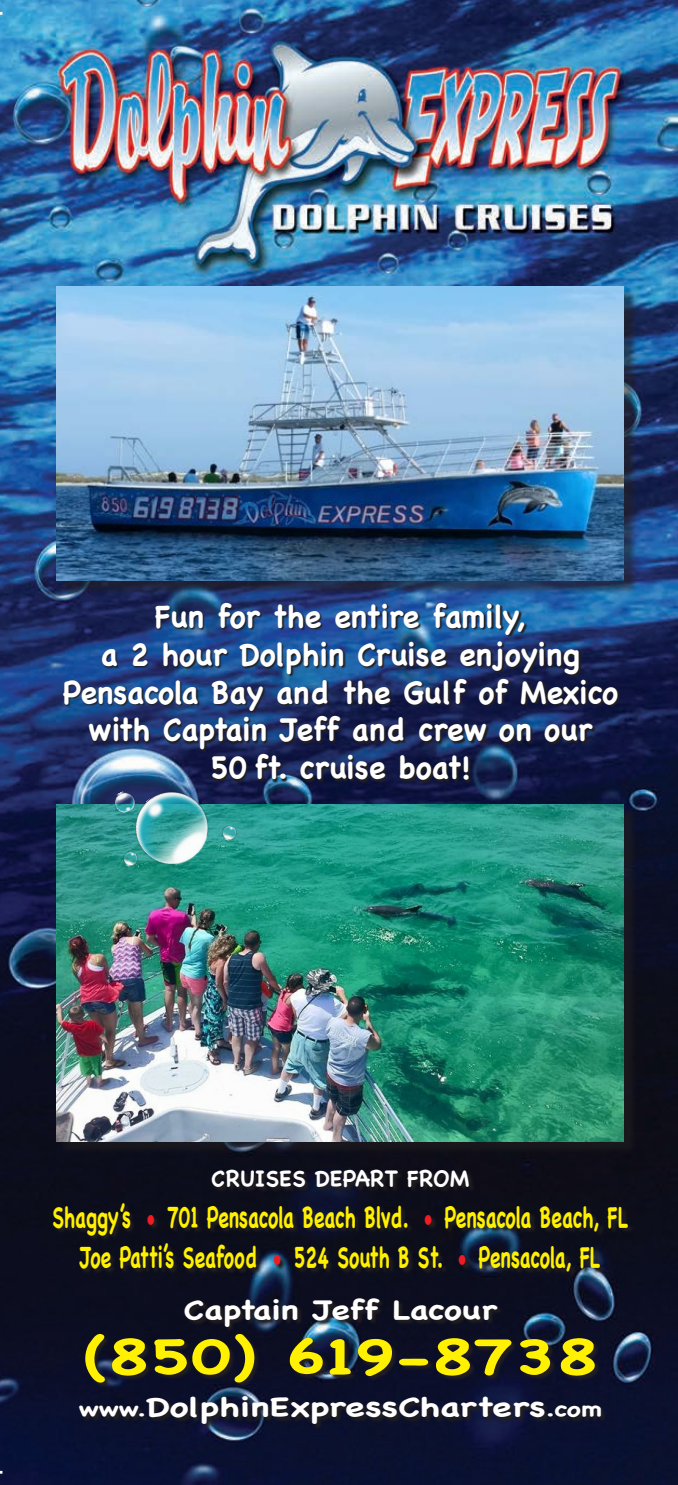
<style>
.page{position:relative;width:678px;height:1485px;background:#fff}
.page>*{position:absolute;margin:0;border:0;box-sizing:border-box;transform-origin:0 0}
.t1{font:700 49.5px "Chalkboard";color:#fff101;scale:1.37 1}
.t2{font:700 31.5px "Chalkboard";color:#fff}
.t3{font:700 29.25px "Chalkboard";color:#fff101;scale:.67 1}
.t4{font:700 27px "Chalkboard";color:#fff;scale:1.33 1}
.t5{font:700 27px "Chalkboard";letter-spacing:-.025em;color:#fff;scale:1.25 1}
.t6{font:700 22.5px "Chalkboard";color:#fff}
.s1{font-size:22.5px;color:#ee1d23}
.s2{font-size:20.25px}
</style>
<div class="page">
<img style="left:0;top:0;width:677px;height:1484px">
<svg style="left:80px;top:1298px;width:527px;height:131px;background:#12152a"></svg>
<svg style="left:53px;top:1169px;width:580px;height:108px;background:#111320"></svg>
<div style="left:59px;top:807px;width:578px;height:347px;background:#231f20;opacity:.57"></div>
<img style="left:56px;top:804px;width:567px;height:337px">
<div style="left:59px;top:289px;width:578px;height:305px;background:#231f20;opacity:.57"></div>
<img style="left:56px;top:286px;width:567px;height:294px">
<svg style="left:64px;top:603px;width:556px;height:180px;background:#1f3564"></svg>
<img style="left:106px;top:786px;width:5px;height:31px">
<img style="left:233px;top:823px;width:8px;height:20px">
<img style="left:111px;top:767px;width:122px;height:120px">
<img style="left:119px;top:849px;width:23px;height:20px">
<p class="t2" style="left:155px;top:597px;width:372px">Fun for the entire family,</p>
<p class="t2" style="left:101px;top:635px;width:480px">a 2 hour Dolphin Cruise enjoying</p>
<p class="t2" style="left:63px;top:673px;width:556px">Pensacola Bay and the Gulf of Mexico</p>
<p class="t2" style="left:88px;top:711px;width:505px">with Captain Jeff and crew on our</p>
<p class="t2" style="left:210px;top:748px;width:262px">50 ft. cruise boat!</p>
<p class="t6" style="left:211px;top:1165px;width:259px">CRUISES DEPART FROM</p>
<p class="t3" style="left:52px;top:1199px;width:861px">Shaggy’s <span class="s1">•</span> 701 Pensacola Beach Blvd. <span class="s1">•</span> Pensacola Beach, FL</p>
<p class="t3" style="left:80px;top:1239px;width:778px">Joe Patti’s Seafood <span class="s1">•</span> 524 South B St. <span class="s1">•</span> Pensacola, FL</p>
<p class="t5" style="left:183px;top:1293px;width:252px">Captain Jeff Lacour</p>
<p class="t1" style="left:83px;top:1326px;width:377px">(850) 619-8738</p>
<p class="t4" style="left:79px;top:1390px;width:395px"><span class="s2">www.</span>DolphinExpressCharters<span class="s2">.com</span></p>
</div>
